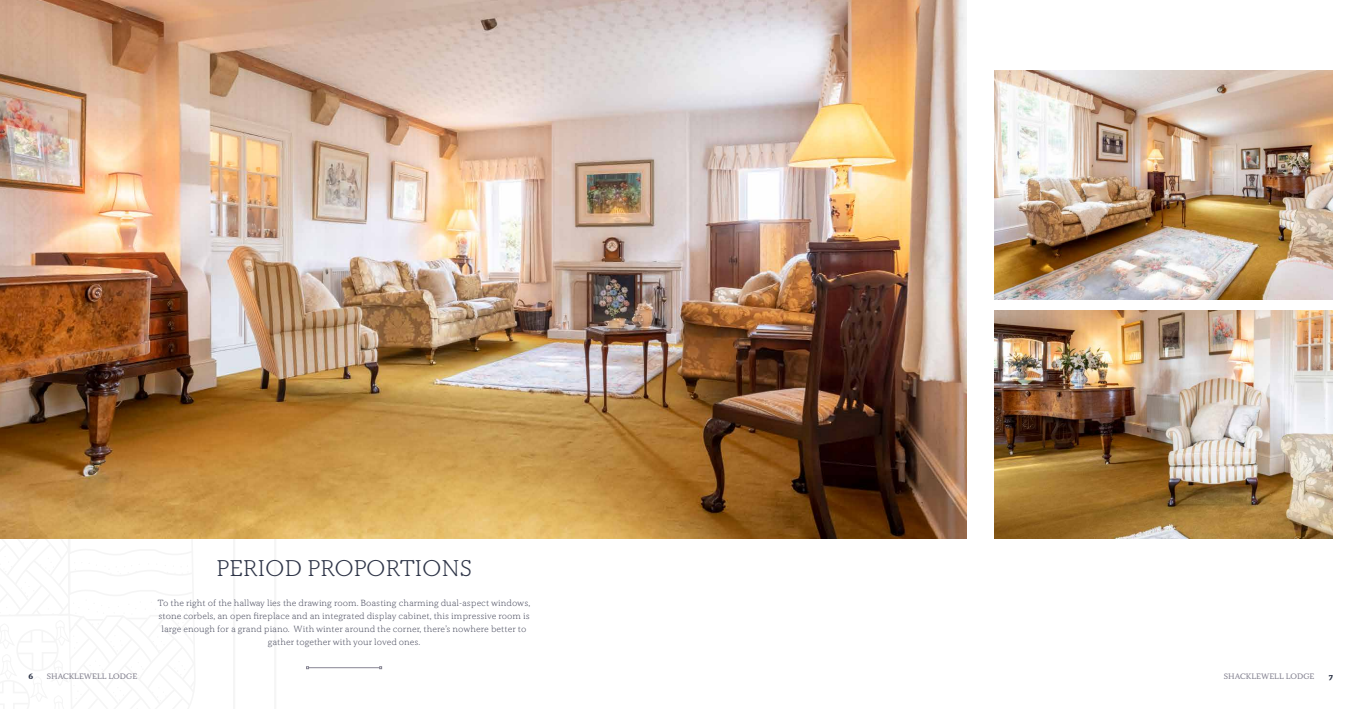
<style>
.page{position:relative;width:1361px;height:709px;background:#fff}
.page>*{position:absolute;margin:0;border:0;box-sizing:border-box;transform-origin:0 0}
.t1{font:300 23px "Kopius";color:#2d3447}
.t2{font:300 9px/13px "Kopius";color:#4d4f61;text-align:center}
.t3{font:8px "Kopius";color:#878593}
.t4{font:700 8px "Kopius";color:#2d3447}
</style>
<div class="page">
<img style="left:0;top:0;width:967px;height:539px">
<img style="left:994px;top:71px;width:339px;height:228px">
<img style="left:994px;top:311px;width:339px;height:228px">
<hr style="left:308px;top:667px;width:72px;height:1px;background:#878593">
<h1 class="t1" style="left:216px;top:554px;width:257px">PERIOD PROPORTIONS</h1>
<p class="t2" style="left:158px;top:596px;width:374px">To the right of the hallway lies the drawing room. Boasting charming dual-aspect windows, stone corbels, an open fireplace and an integrated display cabinet, this impressive room is large enough for a grand piano. With winter around the corner, there’s nowhere better to gather together with your loved ones.</p>
<p class="t4" style="left:28px;top:671px;width:6px">6</p>
<p class="t3" style="left:47px;top:672px;width:92px">SHACKLEWELL LODGE</p>
<p class="t3" style="left:1224px;top:672px;width:92px">SHACKLEWELL LODGE</p>
<p class="t4" style="left:1328px;top:671px;width:6px">7</p>
</div>
